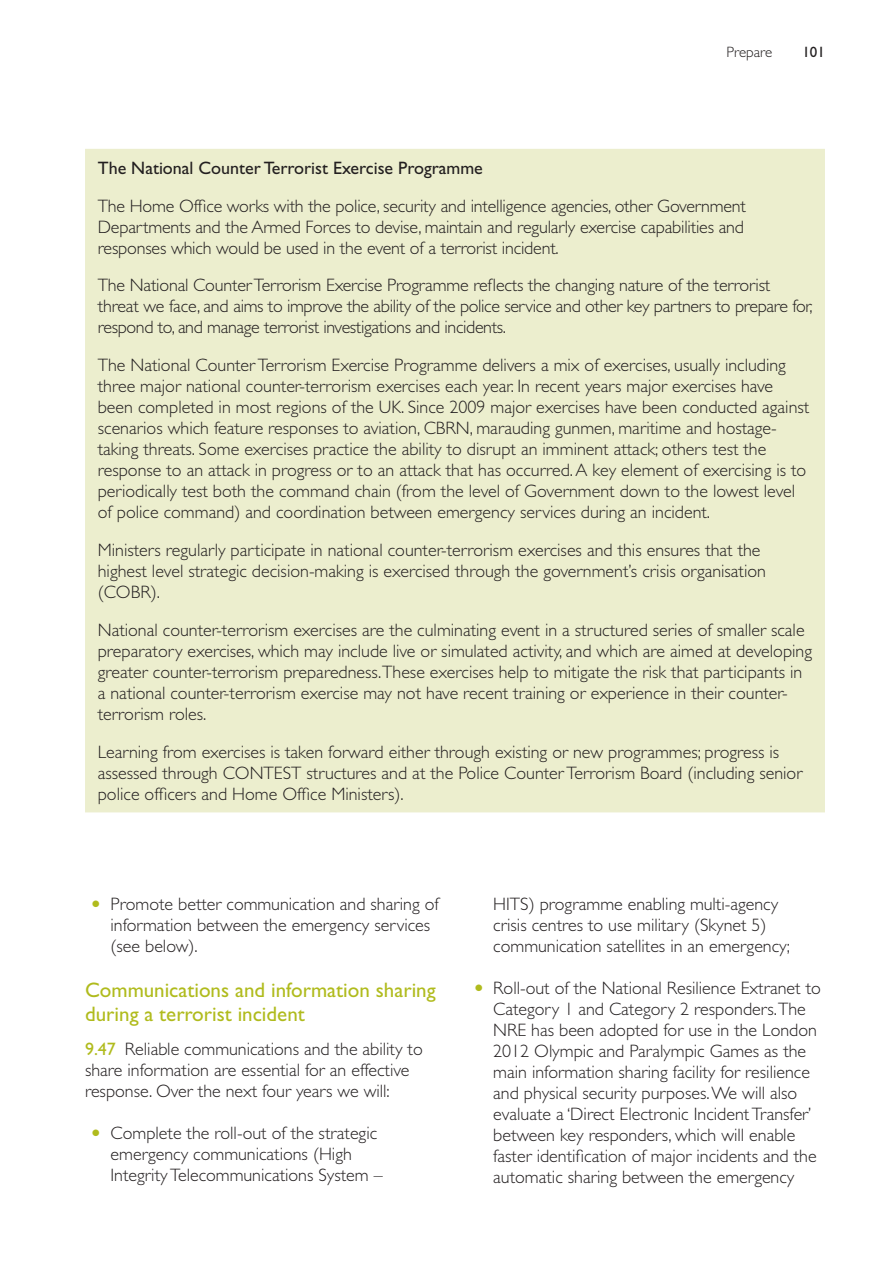
<style>
.page{position:relative;width:893px;height:1263px;background:#fff}
.page>*{position:absolute;margin:0;border:0;box-sizing:border-box;transform-origin:0 0}
.t1{font:21px/24px "Gill Sans Std";color:#b0bb1d}
.t2{font:300 18px/21px "Gill Sans Std";color:#231f20}
.t3{font:300 18px/21px "Gill Sans Std";letter-spacing:-.02em;color:#231f20}
.t4{font:18px "Gill Sans Std";color:#231f20}
.t5{font:300 15px "Gill Sans Std";color:#231f20}
.t6{font:15px "Gill Sans Std";color:#231f20}
.s1{font-size:27px;color:#b0bb1d}
.s2{font-weight:400;color:#b0bb1d}
</style>
<div class="page">
<div style="left:85px;top:149px;width:740px;height:663px;background:#eceece"></div>
<p class="t5" style="left:726px;top:44px;width:48px">Prepare</p>
<p class="t6" style="left:802px;top:43px;width:24px">101</p>
<p class="t4" style="left:98px;top:157px;width:387px">The National Counter Terrorist Exercise Programme</p>
<p class="t2" style="left:98px;top:195px;width:650px;text-align:justify">The Home Office works with the police, security and intelligence agencies, other Government Departments and the Armed Forces to devise, maintain and regularly exercise capabilities and responses which would be used in the event of a terrorist incident.</p>
<p class="t3" style="left:98px;top:275px;width:716px">The National Counter Terrorism Exercise Programme reflects the changing nature of the terrorist threat we face, and aims to improve the ability of the police service and other key partners to prepare for, respond to, and manage terrorist investigations and incidents.</p>
<p class="t2" style="left:98px;top:355px;width:713px">The National Counter Terrorism Exercise Programme delivers a mix of exercises, usually including three major national counter-terrorism exercises each year. In recent years major exercises have been completed in most regions of the UK. Since 2009 major exercises have been conducted against scenarios which feature responses to aviation, CBRN, marauding gunmen, maritime and hostage&shy;taking threats. Some exercises practice the ability to disrupt an imminent attack; others test the response to an attack in progress or to an attack that has occurred. A key element of exercising is to periodically test both the command chain (from the level of Government down to the lowest level of police command) and coordination between emergency services during an incident.</p>
<p class="t2" style="left:98px;top:540px;width:670px">Ministers regularly participate in national counter-terrorism exercises and this ensures that the highest level strategic decision-making is exercised through the government’s crisis organisation (COBR).</p>
<p class="t2" style="left:98px;top:620px;width:716px">National counter-terrorism exercises are the culminating event in a structured series of smaller scale preparatory exercises, which may include live or simulated activity, and which are aimed at developing greater counter-terrorism preparedness.These exercises help to mitigate the risk that participants in a national counter-terrorism exercise may not have recent training or experience in their counter&shy;terrorism roles.</p>
<p class="t2" style="left:98px;top:741px;width:706px">Learning from exercises is taken forward either through existing or new programmes; progress is assessed through CONTEST structures and at the Police Counter Terrorism Board (including senior police officers and Home Office Ministers).</p>
<p class="t2" style="left:111px;top:893px;width:330px;text-indent:-21px"><span class="s1">•</span> Promote better communication and sharing of information between the emergency services (see below).</p>
<p class="t1" style="left:85px;top:978px;width:352px">Communications and information sharing during a terrorist incident</p>
<p class="t2" style="left:85px;top:1038px;width:339px"><span class="s2">9.47</span> Reliable communications and the ability to share information are essential for an effective response. Over the next four years we will:</p>
<p class="t2" style="left:111px;top:1122px;width:274px;text-indent:-21px"><span class="s1">•</span> Complete the roll-out of the strategic emergency communications (High<br>Integrity Telecommunications System –</p>
<p class="t2" style="left:493px;top:893px;width:298px">HITS) programme enabling multi-agency crisis centres to use military (Skynet 5) communication satellites in an emergency;</p>
<p class="t2" style="left:493px;top:977px;width:329px;text-indent:-21px"><span class="s1">•</span> Roll-out of the National Resilience Extranet to Category 1 and Category 2 responders.The NRE has been adopted for use in the London 2012 Olympic and Paralympic Games as the main information sharing facility for resilience and physical security purposes. We will also evaluate a ‘Direct Electronic Incident Transfer’ between key responders, which will enable faster identification of major incidents and the automatic sharing between the emergency</p>
</div>
